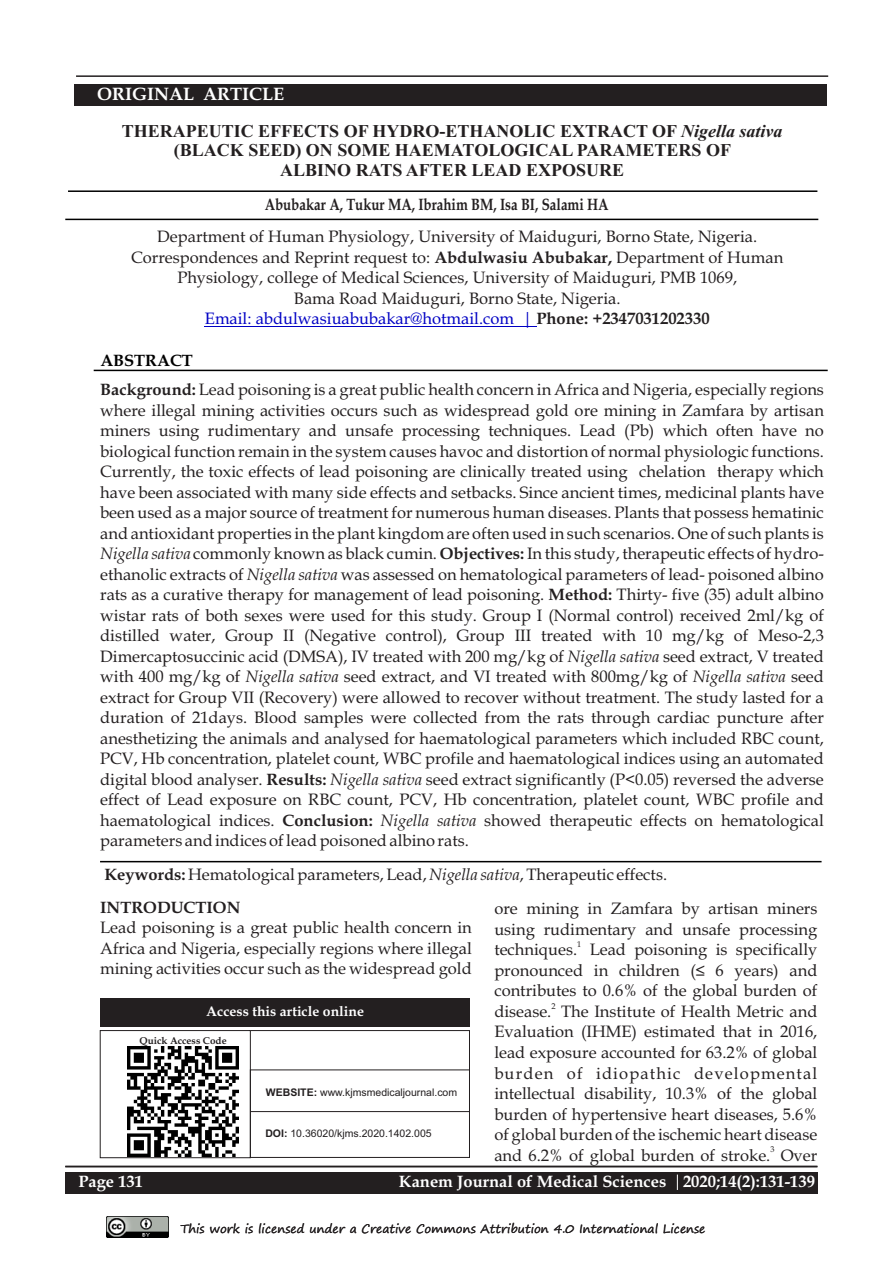
<style>
.page{position:relative;width:893px;height:1263px;background:#fff}
.page>*{position:absolute;margin:0;border:0;box-sizing:border-box;transform-origin:0 0}
.t1{font:700 18px/20px "Times New Roman";color:#231f20;text-align:center}
.t2{font:700 18px "Book Antiqua";color:#fff}
.t3{font:16.5px/20.5px "Book Antiqua";color:#231f20;text-align:justify}
.t4{font:700 16.5px "Book Antiqua";color:#fff}
.t5{font:700 16.5px "Book Antiqua";color:#231f20;scale:.81 1}
.t6{font:700 16.5px "Book Antiqua";color:#231f20}
.t7{font:700 16.5px "Book Antiqua";color:#000}
.t8{font:700 13.95px "Book Antiqua";color:#fff}
.t9{font:12px "Segoe Print";color:#231f20}
.t10{font:10.5px "Arial";color:#231f20}
.t11{font:700 9.9px "Book Antiqua";color:#231f20}
.t12{font:8.25px "Book Antiqua";color:#231f20}
.s1{font-style:italic}
.s2{font-weight:700}
.s3{color:#0000c4}
</style>
<div class="page">
<img style="left:107px;top:1216px;width:61px;height:21px">
<hr style="left:68px;top:190px;width:749px;height:2px;background:#000">
<hr style="left:65px;top:219px;width:753px;height:1px;background:#000">
<hr style="left:94px;top:370px;width:734px;height:1px;background:#000">
<hr style="left:65px;top:1166px;width:752px;height:1px;background:#231f20">
<div style="left:65px;top:1172px;width:752px;height:22px;background:#231f20"></div>
<hr style="left:100px;top:861px;width:721px;height:1px;background:#000">
<hr style="left:76px;top:75px;width:752px;height:2px;background:#231f20">
<div style="left:74px;top:84px;width:752px;height:21px;background:#231f20"></div>
<svg style="left:677px;top:1174px;width:1px;height:16px"></svg>
<div style="left:100px;top:998px;width:370px;height:29px;background:#231f20"></div>
<div style="left:100px;top:1030px;width:151px;height:128px;border:1px solid #231f20"></div>
<hr style="left:250px;top:1111px;width:219px;height:1px;background:#231f20">
<hr style="left:250px;top:1030px;width:219px;height:1px;background:#231f20">
<hr style="left:469px;top:1030px;width:1px;height:127px;background:#231f20">
<div style="left:250px;top:1069px;width:220px;height:89px;border:1px solid #231f20"></div>
<hr style="left:205px;top:326px;width:309px;height:1px;background:#0000c4">
<svg style="left:514px;top:326px;width:22px;height:1px"></svg>
<img style="left:128px;top:1046px;width:110px;height:111px">
<p class="t2" style="left:97px;top:87px;width:188px">ORIGINAL ARTICLE</p>
<p class="t1" style="left:122px;top:122px;width:662px">THERAPEUTIC EFFECTS OF HYDRO-ETHANOLIC EXTRACT OF <span class="s1">Nigella sativa </span>(BLACK SEED) ON SOME HAEMATOLOGICAL PARAMETERS OF<br>ALBINO RATS AFTER LEAD EXPOSURE</p>
<p class="t5" style="left:265px;top:198px;width:426px">Abubakar A, Tukur MA, Ibrahim BM, Isa BI, Salami HA</p>
<p class="t3" style="left:131px;top:228px;width:654px;text-align:center">Department of Human Physiology, University of Maiduguri, Borno State, Nigeria.<br>Correspondences and Reprint request to: <span class="s2">Abdulwasiu Abubakar,</span> Department of Human Physiology, college of Medical Sciences, University of Maiduguri, PMB 1069,<br>Bama Road Maiduguri, Borno State, Nigeria.<br><span class="s3">Email: abdulwasiuabubakar@hotmail.com |</span> <span class="s2">Phone: +2347031202330</span></p>
<p class="t7" style="left:100px;top:354px;width:94px">ABSTRACT</p>
<p class="t3" style="left:100px;top:381px;width:725px"><span class="s2">Background:</span> Lead poisoning is a great public health concern in Africa and Nigeria, especially regions where illegal mining activities occurs such as widespread gold ore mining in Zamfara by artisan miners using rudimentary and unsafe processing techniques. Lead (Pb) which often have no biological function remain in the system causes havoc and distortion of normal physiologic functions.<br>Currently, the toxic effects of lead poisoning are clinically treated using chelation therapy which have been associated with many side effects and setbacks. Since ancient times, medicinal plants have been used as a major source of treatment for numerous human diseases. Plants that possess hematinic and antioxidant properties in the plant kingdom are often used in such scenarios. One of such plants is <span class="s1">Nigella sativa</span> commonly known as black cumin. <span class="s2">Objectives:</span> In this study, therapeutic effects of hydro&shy;ethanolic extracts of <span class="s1">Nigella sativa</span> was assessed on hematological parameters of lead- poisoned albino rats as a curative therapy for management of lead poisoning. <span class="s2">Method:</span> Thirty- five (35) adult albino wistar rats of both sexes were used for this study. Group I (Normal control) received 2ml/kg of distilled water, Group II (Negative control), Group III treated with 10 mg/kg of Meso-2,3<br>Dimercaptosuccinic acid (DMSA), IV treated with 200 mg/kg of <span class="s1">Nigella sativa</span> seed extract, V treated with 400 mg/kg of <span class="s1">Nigella sativa</span> seed extract, and VI treated with 800mg/kg of <span class="s1">Nigella sativa</span> seed extract for Group VII (Recovery) were allowed to recover without treatment. The study lasted for a duration of 21days. Blood samples were collected from the rats through cardiac puncture after anesthetizing the animals and analysed for haematological parameters which included RBC count, PCV, Hb concentration, platelet count, WBC profile and haematological indices using an automated digital blood analyser. <span class="s2">Results:</span> <span class="s1">Nigella sativa</span> seed extract significantly (P&lt;0.05) reversed the adverse effect of Lead exposure on RBC count, PCV, Hb concentration, platelet count, WBC profile and haematological indices. <span class="s2">Conclusion:</span> <span class="s1">Nigella sativa</span> showed therapeutic effects on hematological parameters and indices of lead poisoned albino rats.</p>
<p class="t3" style="left:104px;top:866px;width:564px"><span class="s2">Keywords:</span> Hematological parameters, Lead, <span class="s1">Nigella sativa</span>, Therapeutic effects.</p>
<p class="t6" style="left:100px;top:901px;width:142px">INTRODUCTION</p>
<p class="t3" style="left:100px;top:919px;width:373px">Lead poisoning is a great public health concern in Africa and Nigeria, especially regions where illegal mining activities occur such as the widespread gold</p>
<p class="t8" style="left:206px;top:1006px;width:159px">Access this article online</p>
<p class="t11" style="left:139px;top:1036px;width:89px">Quick Access Code</p>
<p class="t10" style="left:266px;top:1088px;width:193px"><span class="s2">WEBSITE:</span> www.kjmsmedicaljournal.com</p>
<p class="t10" style="left:265px;top:1129px;width:168px"><span class="s2">DOI:</span> 10.36020/kjms.2020.1402.005</p>
<p class="t3" style="left:494px;top:900px;width:325px">ore mining in Zamfara by artisan miners using rudimentary and unsafe processing</p>
<p class="t12" style="left:577px;top:941px;width:6px">1</p>
<p class="t3" style="left:494px;top:941px;width:325px">techniques. Lead poisoning is specifically pronounced in children (≤ 6 years) and contributes to 0.6% of the global burden of</p>
<p class="t12" style="left:551px;top:1003px;width:6px">2</p>
<p class="t3" style="left:494px;top:1003px;width:325px">disease. The Institute of Health Metric and Evaluation (IHME) estimated that in 2016, lead exposure accounted for 63.2% of global burden of idiopathic developmental intellectual disability, 10.3% of the global burden of hypertensive heart diseases, 5.6% of global burden of the ischemic heart disease</p>
<p class="t12" style="left:770px;top:1146px;width:6px">3</p>
<p class="t3" style="left:494px;top:1146px;width:325px">and 6.2% of global burden of stroke. Over</p>
<p class="t4" style="left:78px;top:1175px;width:66px">Page 131</p>
<p class="t4" style="left:399px;top:1175px;width:418px">Kanem Journal of Medical Sciences 2020;14(2):131-139</p>
<p class="t4" style="left:118px;top:1175px;width:10px">4</p>
<p class="t4" style="left:395px;top:1175px;width:389px">Kanem Journal of Medical Sciences 2020;14(2): -8</p>
<p class="t9" style="left:180px;top:1222px;width:526px">This work is licensed under a Creative Commons Attribution 4.0 International License</p>
</div>
